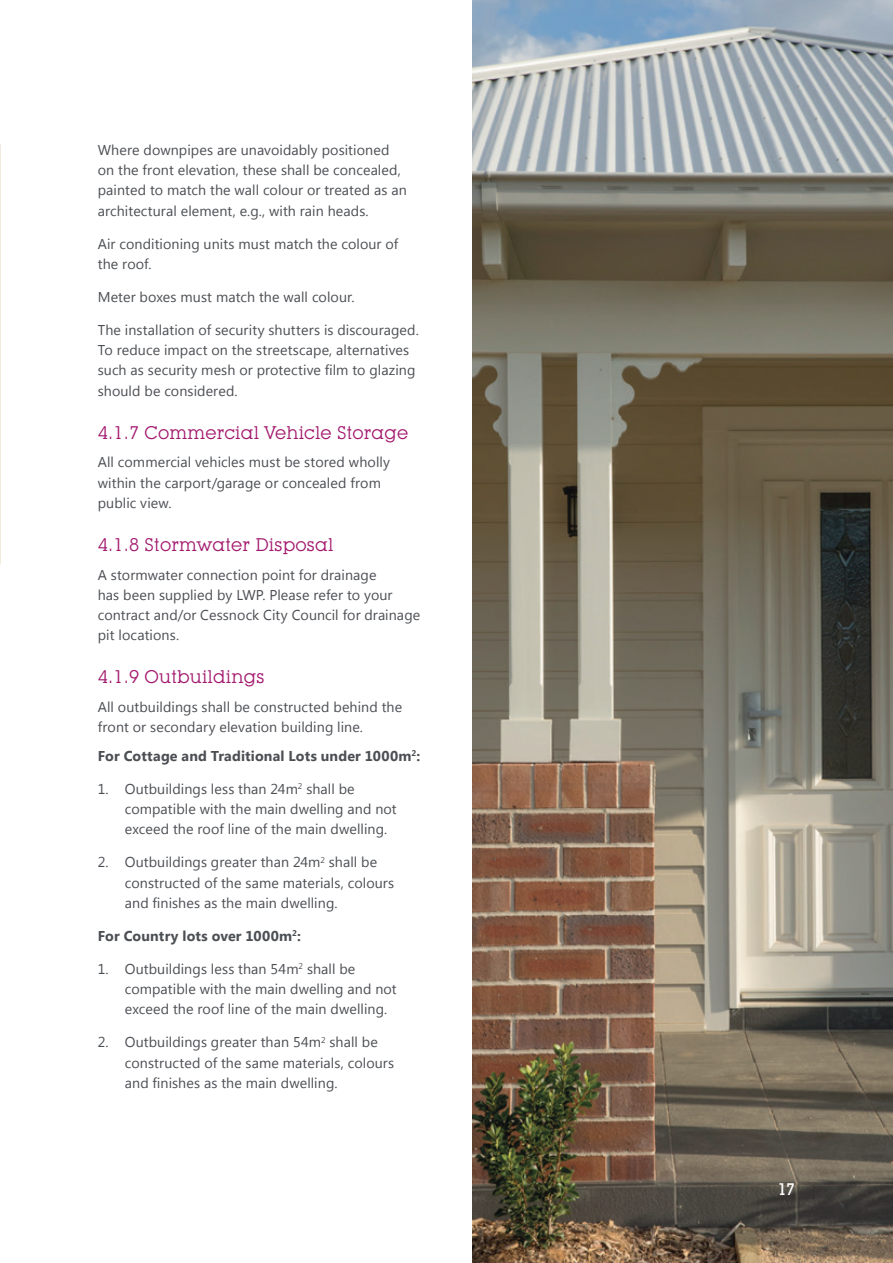
<style>
.page{position:relative;width:893px;height:1263px;background:#fff}
.page>*{position:absolute;margin:0;border:0;box-sizing:border-box;transform-origin:0 0}
.t1{font:18px "Lubalin Graph IT Cby BT";letter-spacing:.01em;color:#a2186d}
.t2{font:500 16.5px "Lubalin Graph IT Cby BT";color:#fff}
.t3{font:14.25px/20.2px "Segoe UI";letter-spacing:.005em;color:#4b4e53}
.t4{font:700 14.25px "Segoe UI";letter-spacing:.01em;color:#4b4e53}
</style>
<div class="page">
<img style="left:472px;top:0;width:421px;height:1263px">
<p class="t3" style="left:98px;top:139px;width:310px">Where downpipes are unavoidably positioned on the front elevation, these shall be concealed, painted to match the wall colour or treated as an architectural element, e.g., with rain heads.</p>
<p class="t3" style="left:98px;top:233px;width:302px">Air conditioning units must match the colour of the roof.</p>
<p class="t3" style="left:98px;top:286px;width:258px">Meter boxes must match the wall colour.</p>
<p class="t3" style="left:98px;top:319px;width:323px">The installation of security shutters is discouraged.<br>To reduce impact on the streetscape, alternatives such as security mesh or protective film to glazing should be considered.</p>
<p class="t1" style="left:98px;top:421px;width:312px">4.1.7 Commercial Vehicle Storage</p>
<p class="t3" style="left:98px;top:452px;width:294px">All commercial vehicles must be stored wholly within the carport/garage or concealed from public view.</p>
<p class="t1" style="left:98px;top:533px;width:237px">4.1.8 Stormwater Disposal</p>
<p class="t3" style="left:98px;top:564px;width:324px">A stormwater connection point for drainage<br>has been supplied by LWP. Please refer to your contract and/or Cessnock City Council for drainage pit locations.</p>
<p class="t1" style="left:98px;top:666px;width:168px">4.1.9 Outbuildings</p>
<p class="t3" style="left:98px;top:696px;width:306px">All outbuildings shall be constructed behind the front or secondary elevation building line.</p>
<p class="t4" style="left:98px;top:746px;width:324px">For Cottage and Traditional Lots under 1000m<sup>2</sup>:</p>
<p class="t3" style="left:125px;top:778px;width:273px;text-indent:-27px">1. Outbuildings less than 24m<sup>2</sup> shall be compatible with the main dwelling and not exceed the roof line of the main dwelling.</p>
<p class="t3" style="left:125px;top:852px;width:271px;text-indent:-27px">2. Outbuildings greater than 24m<sup>2</sup> shall be constructed of the same materials, colours and finishes as the main dwelling.</p>
<p class="t4" style="left:98px;top:926px;width:205px">For Country lots over 1000m<sup>2</sup>:</p>
<p class="t3" style="left:125px;top:958px;width:273px;text-indent:-27px">1. Outbuildings less than 54m<sup>2</sup> shall be compatible with the main dwelling and not exceed the roof line of the main dwelling.</p>
<p class="t3" style="left:125px;top:1032px;width:271px;text-indent:-27px">2. Outbuildings greater than 54m<sup>2</sup> shall be constructed of the same materials, colours and finishes as the main dwelling.</p>
<p class="t2" style="left:778px;top:1179px;width:19px">17</p>
</div>
